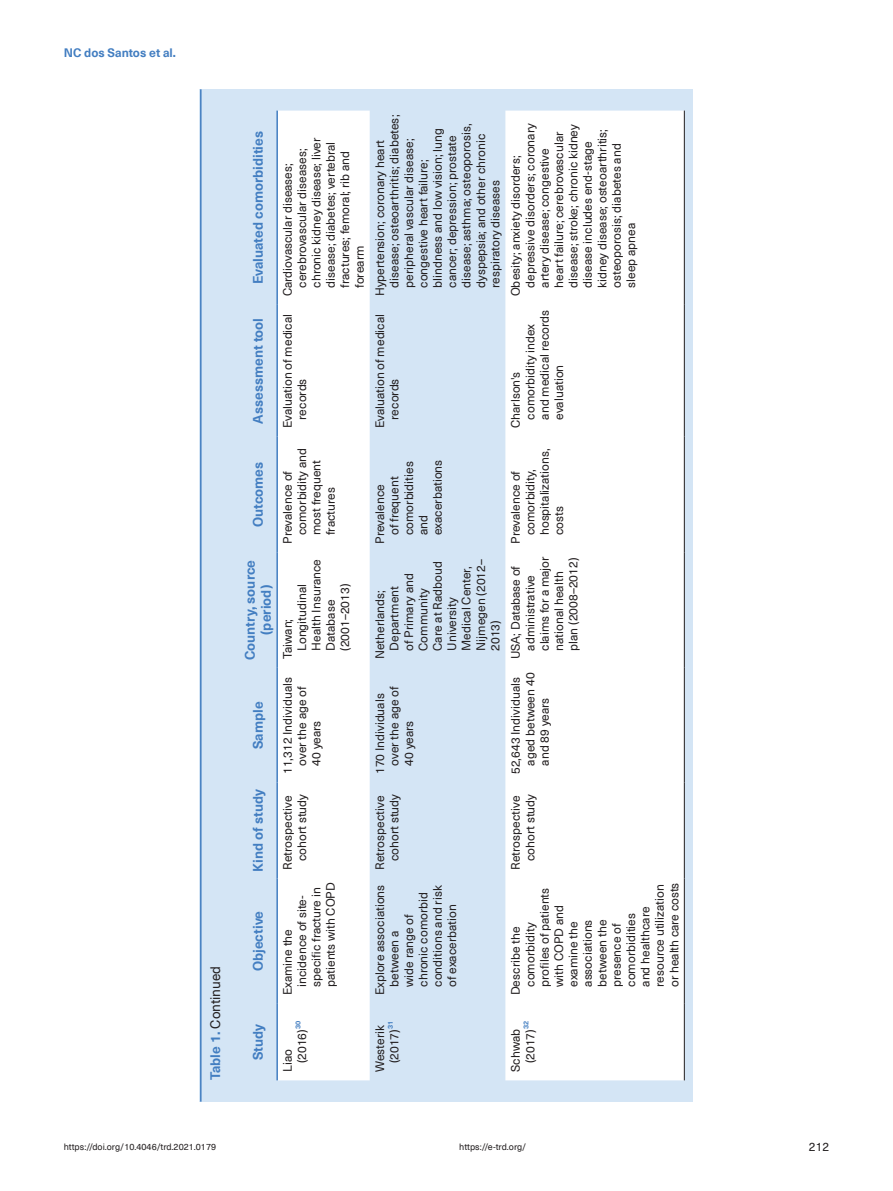
<style>
.page{position:relative;width:893px;height:1191px;background:#fff}
.page>*{position:absolute;margin:0;border:0;box-sizing:border-box;transform-origin:0 0}
.t1{font:700 13.5px/16.2px "Neue Haas Unica Pro";color:#437ec1;text-align:center}
.t2{font:13.5px "Neue Haas Unica Pro";color:#231f20}
.t3{font:12px/14.4px "Neue Haas Unica Pro";color:#231f20}
.t4{font:700 12px "Neue Haas Unica Pro";color:#437ec1}
.t5{font:9px "Neue Haas Unica Pro";color:#231f20}
.t6{font:700 7.05px "Neue Haas Unica Pro";color:#437ec1}
.s1{font-weight:700;color:#437ec1}
</style>
<div class="page">
<div style="left:200px;top:89px;width:493px;height:1012px;background:#d4e5f5"></div>
<hr style="left:200px;top:89px;width:2px;height:1012px;background:#437ec1">
<svg style="left:278px;top:111px;width:406px;height:969px;fill:#fff"></svg>
<hr style="left:684px;top:1003px;width:1px;height:77px;background:#231f20">
<hr style="left:684px;top:878px;width:1px;height:125px;background:#231f20">
<hr style="left:684px;top:782px;width:1px;height:96px;background:#231f20">
<hr style="left:684px;top:668px;width:1px;height:114px;background:#231f20">
<hr style="left:684px;top:552px;width:1px;height:116px;background:#231f20">
<hr style="left:684px;top:437px;width:1px;height:115px;background:#231f20">
<hr style="left:684px;top:305px;width:1px;height:132px;background:#231f20">
<hr style="left:684px;top:111px;width:1px;height:194px;background:#231f20">
<hr style="left:276px;top:1003px;width:2px;height:77px;background:#437ec1">
<hr style="left:276px;top:878px;width:2px;height:125px;background:#437ec1">
<hr style="left:276px;top:782px;width:2px;height:96px;background:#437ec1">
<hr style="left:276px;top:668px;width:2px;height:114px;background:#437ec1">
<hr style="left:276px;top:552px;width:2px;height:116px;background:#437ec1">
<hr style="left:276px;top:437px;width:2px;height:115px;background:#437ec1">
<hr style="left:276px;top:305px;width:2px;height:132px;background:#437ec1">
<hr style="left:276px;top:111px;width:2px;height:194px;background:#437ec1">
<p class="t4" style="left:64px;top:45px;width:114px">NC dos Santos et al.</p>
<p class="t2" style="left:207px;top:1080px;width:116px;rotate:-90deg"><span class="s1">Table 1.</span> Continued</p>
<p class="t1" style="left:250px;top:284px;width:155px;rotate:-90deg">Evaluated comorbidities</p>
<p class="t1" style="left:250px;top:423px;width:107px;rotate:-90deg">Assessment tool</p>
<p class="t1" style="left:250px;top:527px;width:67px;rotate:-90deg">Outcomes</p>
<p class="t1" style="left:242px;top:660px;width:102px;rotate:-90deg">Country, source (period)</p>
<p class="t1" style="left:250px;top:749px;width:49px;rotate:-90deg">Sample</p>
<p class="t1" style="left:250px;top:871px;width:84px;rotate:-90deg">Kind of study</p>
<p class="t1" style="left:250px;top:971px;width:62px;rotate:-90deg">Objective</p>
<p class="t3" style="left:280px;top:288px;width:152px;text-indent:-9px;rotate:-90deg">Cardiovascular diseases; cerebrovascular diseases; chronic kidney disease; liver disease; diabetes; vertebral fractures; femoral; rib and forearm</p>
<p class="t3" style="left:280px;top:420px;width:107px;text-indent:-9px;rotate:-90deg">Evaluation of medical records</p>
<p class="t3" style="left:280px;top:535px;width:89px;text-indent:-9px;rotate:-90deg">Prevalence of comorbidity and most frequent fractures</p>
<p class="t3" style="left:280px;top:651px;width:93px;text-indent:-9px;rotate:-90deg">Taiwan;<br>Longitudinal<br>Health Insurance<br>Database (2001–2013)</p>
<p class="t3" style="left:280px;top:765px;width:90px;text-indent:-9px;rotate:-90deg">11,312 Individuals over the age of<br>40 years</p>
<p class="t3" style="left:280px;top:870px;width:77px;text-align:right;rotate:-90deg">Retrospective cohort study</p>
<p class="t3" style="left:280px;top:986px;width:106px;text-indent:-9px;rotate:-90deg">Examine the incidence of site&shy;specific fracture in patients with COPD</p>
<p class="t1" style="left:250px;top:1060px;width:38px;rotate:-90deg">Study</p>
<p class="t6" style="left:293px;top:1029px;width:10px;rotate:-90deg">30</p>
<p class="t3" style="left:280px;top:1063px;width:35px;text-indent:-9px;rotate:-90deg">Liao (2016)</p>
<p class="t3" style="left:373px;top:288px;width:174px;text-indent:-9px;rotate:-90deg">Hypertension; coronary heart disease; osteoarthritis; diabetes; peripheral vascular disease; congestive heart failure; blindness and low vision; lung cancer; depression; prostate disease; asthma; osteoporosis, dyspepsia; and other chronic respiratory diseases</p>
<p class="t3" style="left:373px;top:420px;width:107px;text-indent:-9px;rotate:-90deg">Evaluation of medical records</p>
<p class="t3" style="left:373px;top:535px;width:77px;text-indent:-9px;rotate:-90deg">Prevalence<br>of frequent comorbidities and exacerbations</p>
<p class="t3" style="left:373px;top:651px;width:93px;text-indent:-9px;rotate:-90deg">Netherlands;<br>Department<br>of Primary and<br>Community<br>Care at Radboud<br>University<br>Medical Center,<br>Nijmegen (2012–<br>2013)</p>
<p class="t3" style="left:373px;top:765px;width:81px;text-indent:-9px;rotate:-90deg">170 Individuals over the age of<br>40 years</p>
<p class="t3" style="left:373px;top:870px;width:77px;text-align:right;rotate:-90deg">Retrospective cohort study</p>
<p class="t3" style="left:373px;top:986px;width:103px;text-indent:-9px;rotate:-90deg">Explore associations between a<br>wide range of chronic comorbid conditions and risk of exacerbation</p>
<p class="t3" style="left:509px;top:288px;width:166px;text-indent:-9px;rotate:-90deg">Obesity; anxiety disorders; depressive disorders; coronary artery disease; congestive heart failure; cerebrovascular disease; stroke; chronic kidney disease includes end-stage kidney disease; osteoarthritis; osteoporosis; diabetes and sleep apnea</p>
<p class="t3" style="left:509px;top:420px;width:111px;text-indent:-9px;rotate:-90deg">Charlson's comorbidity index and medical records evaluation</p>
<p class="t3" style="left:509px;top:535px;width:88px;text-indent:-9px;rotate:-90deg">Prevalence of comorbidity, hospitalizations, costs</p>
<p class="t3" style="left:509px;top:651px;width:96px;text-indent:-9px;rotate:-90deg">USA; Database of administrative claims for a major national health plan (2008–2012)</p>
<p class="t3" style="left:509px;top:765px;width:94px;text-indent:-9px;rotate:-90deg">52,643 Individuals aged between 40 and 89 years</p>
<p class="t3" style="left:509px;top:870px;width:77px;text-align:right;rotate:-90deg">Retrospective cohort study</p>
<p class="t3" style="left:509px;top:986px;width:106px;text-indent:-9px;rotate:-90deg">Describe the comorbidity profiles of patients with COPD and examine the associations between the presence of comorbidities<br>and healthcare resource utilization or health care costs</p>
<p class="t6" style="left:386px;top:1029px;width:10px;rotate:-90deg">31</p>
<p class="t3" style="left:373px;top:1071px;width:48px;text-align:center;rotate:-90deg">Westerik (2017)</p>
<p class="t6" style="left:522px;top:1029px;width:10px;rotate:-90deg">32</p>
<p class="t3" style="left:509px;top:1071px;width:44px;text-align:right;rotate:-90deg">Schwab (2017)</p>
<p class="t5" style="left:64px;top:1141px;width:154px">https://doi.org/10.4046/trd.2021.0179</p>
<p class="t5" style="left:459px;top:1141px;width:69px">https://e-trd.org/</p>
<p class="t3" style="left:809px;top:1139px;width:22px">212</p>
</div>
